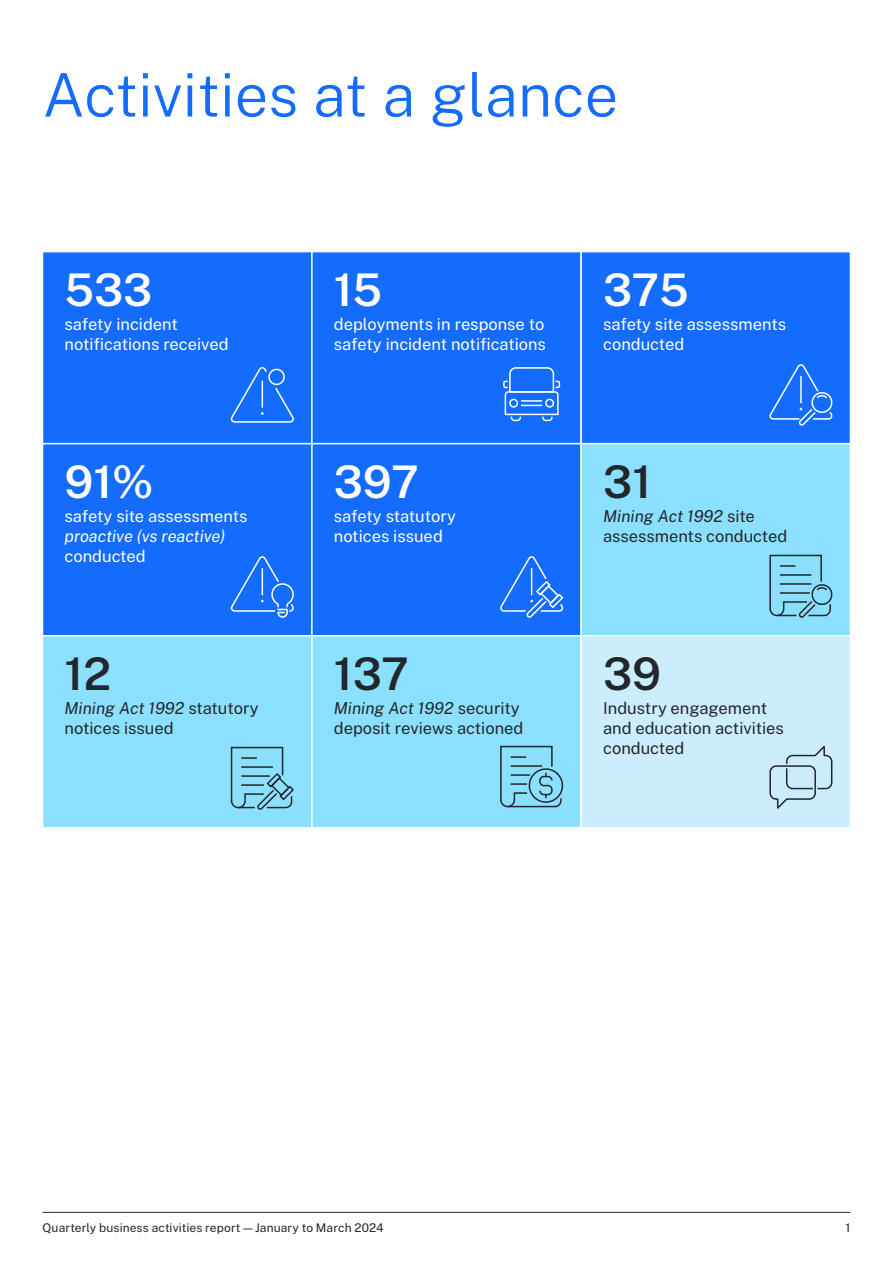
<style>
.page{position:relative;width:893px;height:1263px;background:#fff}
.page>*{position:absolute;margin:0;border:0;box-sizing:border-box;transform-origin:0 0}
.H1_colour{font:300 60px "Public Sans";color:#146cfd}
.Infographic_1__white{font:600 45px "Public Sans";color:#fff}
.Infographic_1{font:600 45px "Public Sans";color:#22272b}
.Infographic_2__white{font:16.5px/19.8px "Public Sans";color:#fff}
.Infographic_2{font:16.5px/19.8px "Public Sans";color:#22272b}
.t1{font:12px "Public Sans";letter-spacing:.01em;color:#22272b}
.s1{font-style:italic}
</style>
<div class="page">
<hr style="left:43px;top:1212px;width:807px;height:1px;background:#22272b">
<div style="left:43px;top:252px;width:269px;height:192px;background:#146cfd"></div>
<div style="left:42px;top:251px;width:271px;height:193px;border:2px solid #fff"></div>
<div style="left:312px;top:252px;width:269px;height:192px;background:#146cfd"></div>
<div style="left:311px;top:251px;width:271px;height:193px;border:2px solid #fff"></div>
<div style="left:581px;top:252px;width:269px;height:192px;background:#146cfd"></div>
<div style="left:580px;top:251px;width:271px;height:193px;border:2px solid #fff"></div>
<div style="left:43px;top:444px;width:269px;height:192px;background:#146cfd"></div>
<div style="left:42px;top:443px;width:271px;height:193px;border:2px solid #fff"></div>
<div style="left:312px;top:444px;width:269px;height:192px;background:#146cfd"></div>
<div style="left:311px;top:443px;width:271px;height:193px;border:2px solid #fff"></div>
<svg style="left:230px;top:367px;width:64px;height:56px"></svg>
<div style="left:268px;top:369px;width:17px;height:16px;border:2px solid #fff;border-radius:50%"></div>
<svg style="left:230px;top:556px;width:64px;height:62px"></svg>
<svg style="left:500px;top:556px;width:64px;height:62px"></svg>
<svg style="left:503px;top:367px;width:58px;height:55px"></svg>
<svg style="left:769px;top:364px;width:64px;height:62px"></svg>
<div style="left:581px;top:444px;width:269px;height:192px;background:#8ce0ff"></div>
<div style="left:580px;top:443px;width:271px;height:193px;border:2px solid #fff"></div>
<div style="left:43px;top:636px;width:269px;height:192px;background:#8ce0ff"></div>
<div style="left:42px;top:635px;width:271px;height:193px;border:2px solid #fff"></div>
<div style="left:312px;top:636px;width:269px;height:192px;background:#8ce0ff"></div>
<div style="left:311px;top:635px;width:271px;height:193px;border:2px solid #fff"></div>
<div style="left:581px;top:636px;width:269px;height:192px;background:#cbedfd"></div>
<div style="left:580px;top:635px;width:271px;height:193px;border:2px solid #fff"></div>
<svg style="left:230px;top:746px;width:64px;height:64px"></svg>
<svg style="left:769px;top:554px;width:64px;height:64px"></svg>
<svg style="left:500px;top:745px;width:62px;height:63px"></svg>
<div style="left:529px;top:768px;width:34px;height:35px;border:2px solid #22272b;border-radius:50%"></div>
<svg style="left:769px;top:746px;width:64px;height:63px"></svg>
<h1 class="H1_colour" style="left:43px;top:53px;width:577px">Activities at a glance</h1>
<p class="Infographic_1__white" style="left:65px;top:257px;width:89px">533</p>
<p class="Infographic_2__white" style="left:65px;top:313px;width:166px">safety incident notifications received</p>
<p class="Infographic_1__white" style="left:65px;top:449px;width:91px">91%</p>
<p class="Infographic_2__white" style="left:65px;top:506px;width:184px">safety site assessments <span class="s1">proactive (vs reactive) </span>conducted</p>
<p class="Infographic_1" style="left:65px;top:641px;width:48px">12</p>
<p class="Infographic_2" style="left:65px;top:698px;width:196px"><span class="s1">Mining Act 1992</span> statutory notices issued</p>
<p class="Infographic_1__white" style="left:334px;top:257px;width:50px">15</p>
<p class="Infographic_2__white" style="left:334px;top:313px;width:214px">deployments in response to safety incident notifications</p>
<p class="Infographic_1__white" style="left:334px;top:449px;width:86px">397</p>
<p class="Infographic_2__white" style="left:334px;top:506px;width:124px">safety statutory notices issued</p>
<p class="Infographic_1" style="left:334px;top:641px;width:76px">137</p>
<p class="Infographic_2" style="left:334px;top:698px;width:191px"><span class="s1">Mining Act 1992</span> security deposit reviews actioned</p>
<p class="Infographic_1__white" style="left:603px;top:257px;width:87px">375</p>
<p class="Infographic_2__white" style="left:603px;top:313px;width:184px">safety site assessments conducted</p>
<p class="Infographic_1" style="left:603px;top:449px;width:50px">31</p>
<p class="Infographic_2" style="left:603px;top:506px;width:186px"><span class="s1">Mining Act 1992</span> site assessments conducted</p>
<p class="Infographic_1" style="left:603px;top:641px;width:59px">39</p>
<p class="Infographic_2" style="left:603px;top:698px;width:182px">Industry engagement and education activities conducted</p>
<p class="t1" style="left:43px;top:1219px;width:343px">Quarterly business activities report — January to March 2024</p>
<p class="t1" style="left:846px;top:1219px;width:6px">1</p>
</div>
